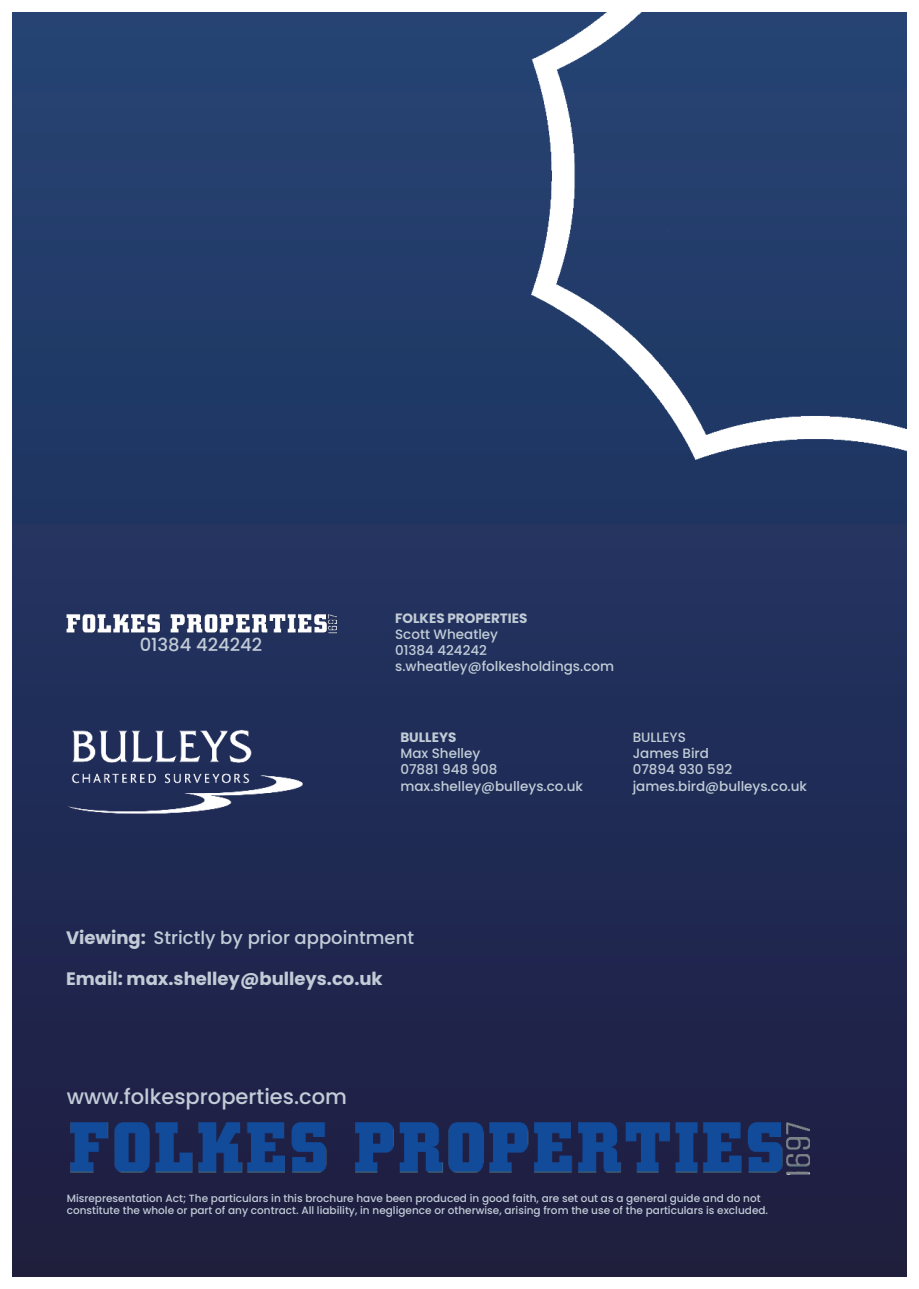
<style>
.page{position:relative;width:919px;height:1289px;background:#fff}
.page>*{position:absolute;margin:0;border:0;box-sizing:border-box;transform-origin:0 0}
.t1{font:500 21px "Poppins";color:#c2ccd7}
.t2{font:500 18px "Poppins";color:#c2ccd7}
.t3{font:700 18px "Poppins";color:#c2ccd7}
.t4{font:500 13.5px/16.2px "Poppins";color:#c2ccd7}
.t5{font:700 13.5px "Poppins";color:#c2ccd7}
.t6{font:500 10.5px/12.6px "Poppins";color:#c2ccd7}
.s1{font-weight:700}
</style>
<div class="page">
<div style="left:13px;top:13px;width:893px;height:1263px;background:linear-gradient(to bottom,#244475,#1e1c41)"></div>
<img style="left:67px;top:727px;width:237px;height:87px">
<img style="left:67px;top:610px;width:270px;height:25px">
<img style="left:531px;top:12px;width:376px;height:447px">
<img style="left:70px;top:1111px;width:739px;height:76px">
<h2 class="t2" style="left:140px;top:637px;width:124px">01384 424242</h2>
<p class="t5" style="left:395px;top:612px;width:134px">FOLKES PROPERTIES</p>
<p class="t4" style="left:395px;top:627px;width:220px">Scott Wheatley<br>01384 424242 s.wheatley@folkesholdings.com</p>
<p class="t5" style="left:400px;top:731px;width:57px">BULLEYS</p>
<p class="t4" style="left:400px;top:746px;width:184px">Max Shelley<br>07881 948 908 max.shelley@bulleys.co.uk</p>
<p class="t4" style="left:632px;top:729px;width:176px">BULLEYS<br>James Bird<br>07894 930 592 james.bird@bulleys.co.uk</p>
<h2 class="t2" style="left:66px;top:930px;width:349px"><span class="s1">Viewing:</span> Strictly by prior appointment</h2>
<h2 class="t3" style="left:66px;top:970px;width:318px">Email: max.shelley@bulleys.co.uk</h2>
<h1 class="t1" style="left:67px;top:1088px;width:282px">www.folkesproperties.com</h1>
<p class="t6" style="left:67px;top:1192px;width:702px">Misrepresentation Act; The particulars in this brochure have been produced in good faith, are set out as a general guide and do not constitute the whole or part of any contract. All liability, in negligence or otherwise, arising from the use of the particulars is excluded.</p>
</div>
